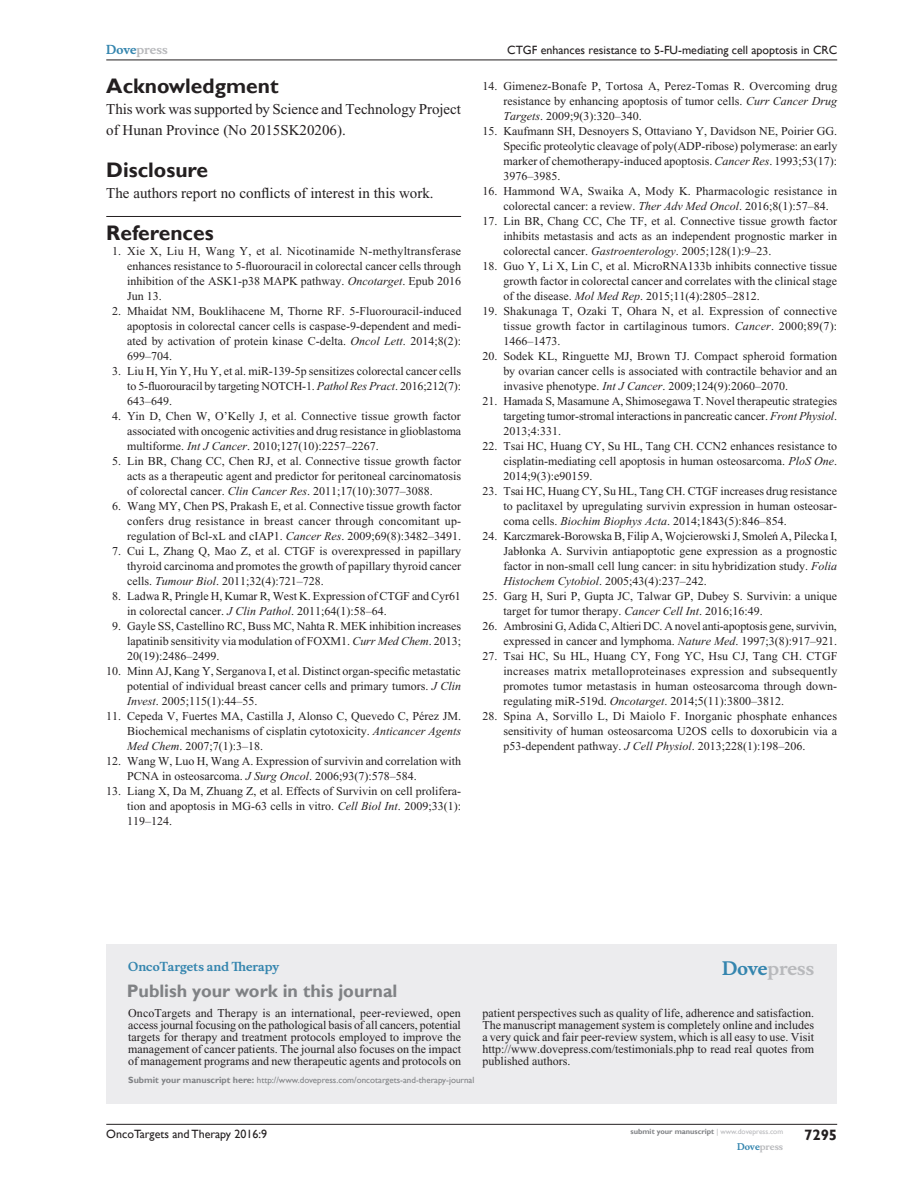
<style>
.page{position:relative;width:918px;height:1188px;background:#fff}
.page>*{position:absolute;margin:0;border:0;box-sizing:border-box;transform-origin:0 0}
.RefH{font:700 21px "Gill Sans";color:#231f20}
.PromBx-H1{font:700 18px "Gill Sans";color:#808285}
.PromBx-Brand{font:700 18px "Musee";color:#b8b9bc}
.TxF{font:15px/21px "Times New Roman";color:#231f20}
.t1{font:700 15px "Gill Sans";color:#231f20}
.RefNL2{font:12px/15px "Times New Roman";color:#231f20;text-align:justify}
.PromBx-Tx{font:12px/12px "Times New Roman";color:#231f20;text-align:justify}
.t2{font:12px "Gill Sans";color:#231f20}
.PromBx-JrnlName{font:700 12px "Musee";color:#3485ae}
.t3{font:700 12px "Musee";color:#b8b9bc}
.PromBx-SubmitMssWebA{font:9px "Gill Sans";color:#808285}
.t4{font:700 9px "Musee";color:#b8b9bc}
.t5{font:700 7.5px "Gill Sans";color:#808285}
.s1{color:#3485ae}
.s2{font-style:italic}
.s3{font-style:inherit}
.s4{font-weight:700}
.s5{font-weight:400;color:#b8b9bc}
</style>
<div class="page">
<div style="left:106px;top:944px;width:731px;height:159px;background:#ececee"></div>
<hr style="left:106px;top:1124px;width:731px;height:1px;background:#231f20">
<hr style="left:106px;top:60px;width:731px;height:1px;background:#231f20">
<hr style="left:106px;top:216px;width:355px;height:1px;background:#231f20">
<p class="t3" style="left:106px;top:43px;width:63px"><span class="s1">Dove</span>press</p>
<h1 class="RefH" style="left:106px;top:73px;width:174px">Acknowledgment</h1>
<p class="TxF" style="left:106px;top:98px;width:356px">This work was supported by Science and Technology Project of Hunan Province (No 2015SK20206).</p>
<h1 class="RefH" style="left:106px;top:157px;width:103px">Disclosure</h1>
<p class="TxF" style="left:106px;top:182px;width:329px">The authors report no conflicts of interest in this work.</p>
<p class="RefH" style="left:106px;top:220px;width:109px">References</p>
<p class="RefNL2" style="left:127px;top:243px;width:335px;text-indent:-15px">1. Xie X, Liu H, Wang Y, et al. Nicotinamide N-methyltransferase enhances resistance to 5-fluorouracil in colorectal cancer cells through inhibition of the ASK1-p38 MAPK pathway. <span class="s2">Oncotarget</span>. Epub 2016<br>Jun 13.</p>
<p class="RefNL2" style="left:127px;top:303px;width:336px;text-indent:-15px">2. Mhaidat NM, Bouklihacene M, Thorne RF. 5-Fluorouracil-induced apoptosis in colorectal cancer cells is caspase-9-dependent and medi&shy;ated by activation of protein kinase C-delta. <span class="s2">Oncol Lett</span>. 2014;8(2):<br>699–704.</p>
<p class="RefNL2" style="left:127px;top:363px;width:335px;text-indent:-15px">3. Liu H, Yin Y, Hu Y, et al. miR-139-5p sensitizes colorectal cancer cells to 5-fluorouracil by targeting NOTCH-1. <span class="s2">Pathol Res Pract</span>. 2016;212(7):<br>643–649.</p>
<p class="RefNL2" style="left:127px;top:408px;width:336px;text-indent:-15px">4. Yin D, Chen W, O’Kelly J, et al. Connective tissue growth factor associated with oncogenic activities and drug resistance in glioblastoma multiforme. <span class="s2">Int J Cancer</span>. 2010;127(10):2257–2267.</p>
<p class="RefNL2" style="left:127px;top:453px;width:335px;text-indent:-15px">5. Lin BR, Chang CC, Chen RJ, et al. Connective tissue growth factor acts as a therapeutic agent and predictor for peritoneal carcinomatosis of colorectal cancer. <span class="s2">Clin Cancer Res</span>. 2011;17(10):3077–3088.</p>
<p class="RefNL2" style="left:127px;top:498px;width:335px;text-indent:-15px">6. Wang MY, Chen PS, Prakash E, et al. Connective tissue growth factor confers drug resistance in breast cancer through concomitant up&shy;regulation of Bcl-xL and cIAP1. <span class="s2">Cancer Res</span>. 2009;69(8):3482–3491.</p>
<p class="RefNL2" style="left:127px;top:543px;width:335px;text-indent:-15px">7. Cui L, Zhang Q, Mao Z, et al. CTGF is overexpressed in papillary thyroid carcinoma and promotes the growth of papillary thyroid cancer cells. <span class="s2">Tumour Biol</span>. 2011;32(4):721–728.</p>
<p class="RefNL2" style="left:127px;top:588px;width:335px;text-indent:-15px">8. Ladwa R, Pringle H, Kumar R, West K. Expression of CTGF and Cyr61 in colorectal cancer. <span class="s2">J Clin Pathol</span>. 2011;64(1):58–64.</p>
<p class="RefNL2" style="left:127px;top:618px;width:335px;text-indent:-15px">9. Gayle SS, Castellino RC, Buss MC, Nahta R. MEK inhibition increases lapatinib sensitivity via modulation of FOXM1. <span class="s2">Curr Med Chem</span>. 2013; 20(19):2486–2499.</p>
<p class="RefNL2" style="left:127px;top:663px;width:335px;text-indent:-21px">10. Minn AJ, Kang Y, Serganova I, et al. Distinct organ-specific metastatic potential of individual breast cancer cells and primary tumors. <span class="s2">J Clin Invest</span>. 2005;115(1):44–55.</p>
<p class="RefNL2" style="left:127px;top:708px;width:335px;text-indent:-21px">11. Cepeda V, Fuertes MA, Castilla J, Alonso C, Quevedo C, Pérez JM.<br>Biochemical mechanisms of cisplatin cytotoxicity. <span class="s2">Anticancer Agents Med Chem</span>. 2007;7(1):3–18.</p>
<p class="RefNL2" style="left:127px;top:753px;width:335px;text-indent:-21px">12. Wang W, Luo H, Wang A. Expression of survivin and correlation with<br>PCNA in osteosarcoma. <span class="s2">J Surg Oncol</span>. 2006;93(7):578–584.</p>
<p class="RefNL2" style="left:127px;top:783px;width:335px;text-indent:-21px">13. Liang X, Da M, Zhuang Z, et al. Effects of Survivin on cell prolifera&shy;tion and apoptosis in MG-63 cells in vitro. <span class="s2">Cell Biol Int</span>. 2009;33(1):<br>119–124.</p>
<p class="t2" style="left:507px;top:43px;width:315px">CTGF enhances resistance to 5-FU-mediating cell apoptosis in CRC</p>
<p class="RefNL2" style="left:503px;top:79px;width:336px;text-indent:-21px">14. Gimenez-Bonafe P, Tortosa A, Perez-Tomas R. Overcoming drug resistance by enhancing apoptosis of tumor cells. <span class="s2">Curr Cancer Drug Targets</span>. 2009;9(3):320–340.</p>
<p class="RefNL2" style="left:503px;top:124px;width:336px;text-indent:-21px">15. Kaufmann SH, Desnoyers S, Ottaviano Y, Davidson NE, Poirier GG.<br>Specific proteolytic cleavage of poly(ADP-ribose) polymerase: an early marker of chemotherapy-induced apoptosis. <span class="s2">Cancer Res</span>. 1993;53(17):<br>3976–3985.</p>
<p class="RefNL2" style="left:503px;top:184px;width:335px;text-indent:-21px">16. Hammond WA, Swaika A, Mody K. Pharmacologic resistance in colorectal cancer: a review. <span class="s2">Ther Adv Med Oncol</span>. 2016;8(1):57–84.</p>
<p class="RefNL2" style="left:503px;top:214px;width:335px;text-indent:-21px">17. Lin BR, Chang CC, Che TF, et al. Connective tissue growth factor inhibits metastasis and acts as an independent prognostic marker in colorectal cancer. <span class="s2">Gastroenterology</span>. 2005;128(1):9–23.</p>
<p class="RefNL2" style="left:503px;top:259px;width:335px;text-indent:-21px">18. Guo Y, Li X, Lin C, et al. MicroRNA133b inhibits connective tissue growth factor in colorectal cancer and correlates with the clinical stage of the disease. <span class="s2">Mol Med Rep</span>. 2015;11(4):2805–2812.</p>
<p class="RefNL2" style="left:503px;top:304px;width:335px;text-indent:-21px">19. Shakunaga T, Ozaki T, Ohara N, et al. Expression of connective tissue growth factor in cartilaginous tumors. <span class="s2">Cancer</span>. 2000;89(7):<br>1466–1473.</p>
<p class="RefNL2" style="left:503px;top:349px;width:335px;text-indent:-21px">20. Sodek KL, Ringuette MJ, Brown TJ. Compact spheroid formation by ovarian cancer cells is associated with contractile behavior and an invasive phenotype. <span class="s2">Int J Cancer</span>. 2009;124(9):2060–2070.</p>
<p class="RefNL2" style="left:503px;top:394px;width:335px;text-indent:-21px">21. Hamada S, Masamune A, Shimosegawa T. Novel therapeutic strategies targeting tumor-stromal interactions in pancreatic cancer. <span class="s2">Front Physiol</span>.<br>2013;4:331.</p>
<p class="RefNL2" style="left:503px;top:439px;width:335px;text-indent:-21px">22. Tsai HC, Huang CY, Su HL, Tang CH. CCN2 enhances resistance to cisplatin-mediating cell apoptosis in human osteosarcoma. <span class="s2">PloS One</span>.<br>2014;9(3):e90159.</p>
<p class="RefNL2" style="left:503px;top:484px;width:335px;text-indent:-21px">23. Tsai HC, Huang CY, Su HL, Tang CH. CTGF increases drug resistance to paclitaxel by upregulating survivin expression in human osteosar&shy;coma cells. <span class="s2">Biochim Biophys Acta</span>. 2014;1843(5):846–854.</p>
<p class="RefNL2" style="left:503px;top:529px;width:335px;text-indent:-21px">24. Karczmarek-Borowska B, Filip A, Wojcierowski J, Smole<span class="s3">ń</span> A, Pilecka I, Jabłonka A. Survivin antiapoptotic gene expression as a prognostic factor in non-small cell lung cancer: in situ hybridization study. <span class="s2">Folia Histochem Cytobiol</span>. 2005;43(4):237–242.</p>
<p class="RefNL2" style="left:503px;top:589px;width:335px;text-indent:-21px">25. Garg H, Suri P, Gupta JC, Talwar GP, Dubey S. Survivin: a unique target for tumor therapy. <span class="s2">Cancer Cell Int</span>. 2016;16:49.</p>
<p class="RefNL2" style="left:482px;top:619px;width:356px;text-align:right">26. Ambrosini G, Adida C, Altieri DC. A novel anti-apoptosis gene, survivin, expressed in cancer and lymphoma. <span class="s2">Nature Med</span>. 1997;3(8):917–921.</p>
<p class="RefNL2" style="left:503px;top:649px;width:335px;text-indent:-21px">27. Tsai HC, Su HL, Huang CY, Fong YC, Hsu CJ, Tang CH. CTGF increases matrix metalloproteinases expression and subsequently promotes tumor metastasis in human osteosarcoma through down&shy;regulating miR-519d. <span class="s2">Oncotarget</span>. 2014;5(11):3800–3812.</p>
<p class="RefNL2" style="left:503px;top:709px;width:335px;text-indent:-21px">28. Spina A, Sorvillo L, Di Maiolo F. Inorganic phosphate enhances sensitivity of human osteosarcoma U2OS cells to doxorubicin via a p53-dependent pathway. <span class="s2">J Cell Physiol</span>. 2013;228(1):198–206.</p>
<p class="PromBx-JrnlName" style="left:128px;top:959px;width:152px">OncoTargets and Therapy</p>
<p class="PromBx-H1" style="left:127px;top:980px;width:272px">Publish your work in this journal</p>
<p class="PromBx-Brand" style="left:722px;top:958px;width:94px"><span class="s1">Dove</span>press</p>
<p class="PromBx-Tx" style="left:128px;top:1007px;width:334px">OncoTargets and Therapy is an international, peer-reviewed, open access journal focusing on the pathological basis of all cancers, potential targets for therapy and treatment protocols employed to improve the management of cancer patients. The journal also focuses on the impact of management programs and new therapeutic agents and protocols on</p>
<p class="PromBx-Tx" style="left:482px;top:1007px;width:333px">patient perspectives such as quality of life, adherence and satisfaction.<br>The manuscript management system is completely online and includes a very quick and fair peer-review system, which is all easy to use. Visit http://www.dovepress.com/testimonials.php to read real quotes from published authors.</p>
<p class="PromBx-SubmitMssWebA" style="left:128px;top:1075px;width:348px"><span class="s4">Submit your manuscript here:</span> http://www.dovepress.com/oncotargets-and-therapy-journal</p>
<p class="t2" style="left:106px;top:1127px;width:162px">OncoTargets and Therapy 2016:9</p>
<p class="t5" style="left:631px;top:1127px;width:154px">submit your manuscript <span class="s5">| www.dovepress.com</span></p>
<p class="t4" style="left:737px;top:1141px;width:48px"><span class="s1">Dove</span>press</p>
<p class="t1" style="left:804px;top:1126px;width:35px">7295</p>
</div>
